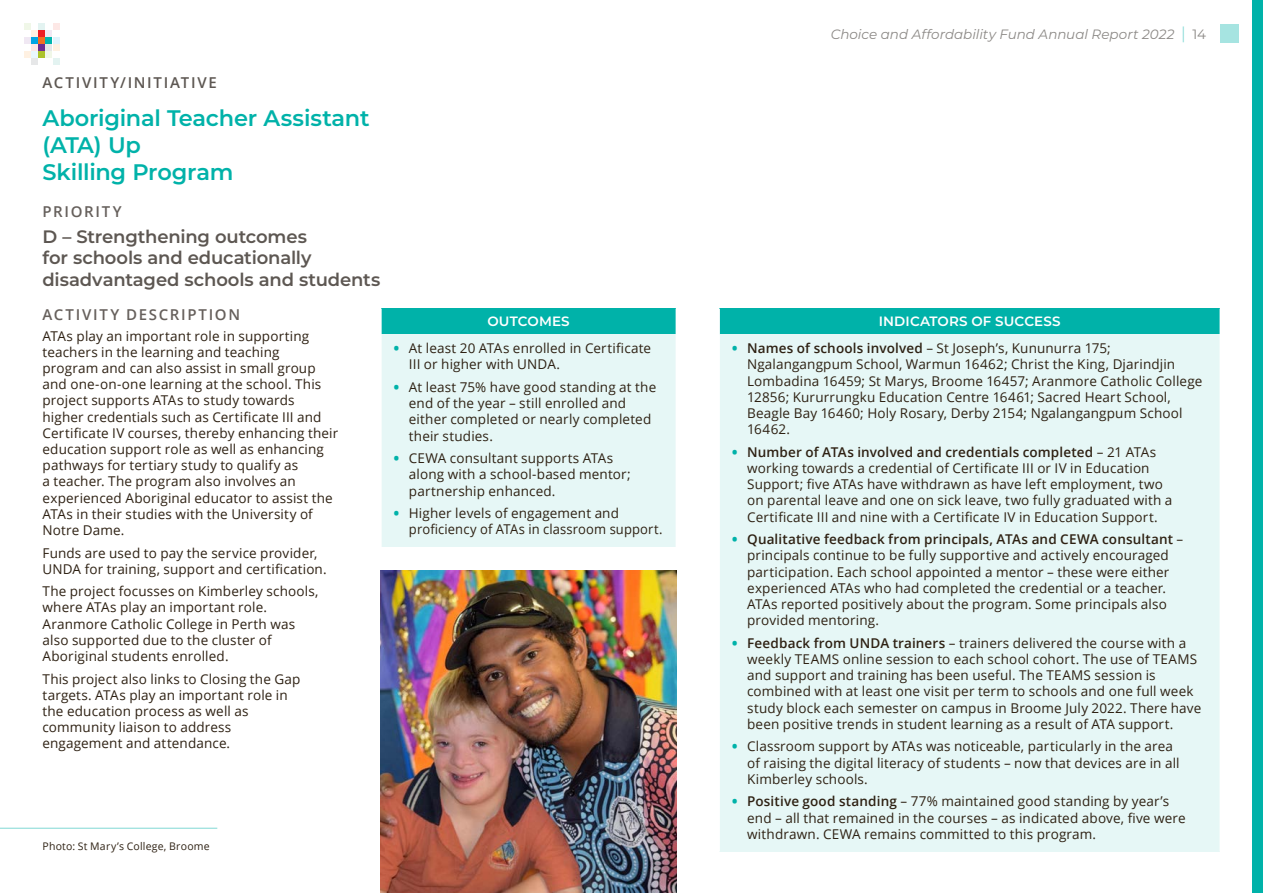
<style>
.page{position:relative;width:1263px;height:893px;background:#fff}
.page>*{position:absolute;margin:0;border:0;box-sizing:border-box;transform-origin:0 0}
.t1{font:600 22.5px/27px "Montserrat";letter-spacing:-.01em;color:#00b2a9}
.t2{font:600 18px/21.6px "Montserrat";letter-spacing:-.005em;color:#5d5752}
.t3{font:600 15px "Open Sans";letter-spacing:.115em;color:#66605c}
.t4{font:600 15px "Open Sans";letter-spacing:.115em;color:#5d5752}
.t5{font:13.5px/16.2px "Open Sans";letter-spacing:.01em;color:#2e2113}
.t6{font:italic 13.5px "Montserrat";color:#8c8986}
.t7{font:600 13.5px "Montserrat";letter-spacing:.01em;color:#fff}
.t8{font:10.5px "Open Sans";letter-spacing:.02em;color:#2e2113}
.s1{font-weight:800;color:#00b2a9}
.s2{font-style:normal;font-size:16.8px;color:#80d8d4}
.s3{font-style:normal}
.s4{font-weight:600}
</style>
<div class="page">
<div style="left:1220px;top:24px;width:19px;height:19px;background:#a6e4e1"></div>
<div style="left:38px;top:44px;width:7px;height:7px;background:#6f2c91"></div>
<div style="left:38px;top:52px;width:7px;height:6px;background:#adc32b"></div>
<div style="left:38px;top:37px;width:7px;height:7px;background:#f36f21"></div>
<div style="left:38px;top:30px;width:7px;height:6px;background:#ed1d24"></div>
<div style="left:31px;top:37px;width:7px;height:7px;background:#00a5e4"></div>
<div style="left:46px;top:37px;width:6px;height:7px;background:#00b5ad"></div>
<div style="left:31px;top:44px;width:7px;height:7px;background:#fde8e6"></div>
<div style="left:46px;top:44px;width:6px;height:7px;background:#e6e7e8"></div>
<div style="left:31px;top:59px;width:7px;height:6px;background:#e6e7e8"></div>
<div style="left:38px;top:23px;width:7px;height:6px;background:#e3f3f1"></div>
<div style="left:31px;top:30px;width:7px;height:6px;background:#fff1e2"></div>
<div style="left:24px;top:37px;width:6px;height:7px;background:#f0e8f3"></div>
<svg style="left:24px;top:52px;width:6px;height:6px"></svg>
<div style="left:31px;top:52px;width:7px;height:6px;background:#e9f7fe"></div>
<svg style="left:24px;top:23px;width:6px;height:6px"></svg>
<div style="left:53px;top:44px;width:6px;height:7px;background:#fff1e2"></div>
<div style="left:53px;top:37px;width:6px;height:7px;background:#e1f4fd"></div>
<svg style="left:46px;top:52px;width:13px;height:13px"></svg>
<svg style="left:46px;top:23px;width:13px;height:13px"></svg>
<div style="left:719px;top:309px;width:501px;height:25px;background:#00b2a9"></div>
<div style="left:719px;top:334px;width:501px;height:517px;background:#e6f7f6"></div>
<svg style="left:719px;top:309px;width:1px;height:25px"></svg>
<hr style="left:719px;top:334px;width:1px;height:517px;background:#fff">
<div style="left:381px;top:309px;width:295px;height:25px;background:#00b2a9"></div>
<div style="left:381px;top:334px;width:295px;height:213px;background:#e6f7f6"></div>
<svg style="left:381px;top:309px;width:1px;height:25px"></svg>
<hr style="left:381px;top:334px;width:1px;height:213px;background:#fff">
<hr style="left:0;top:828px;width:217px;height:1px;background:#80d8d4">
<img style="left:381px;top:570px;width:295px;height:323px">
<div style="left:1252px;top:0;width:11px;height:893px;background:#00b2a9"></div>
<p class="t4" style="left:43px;top:72px;width:176px">ACTIVITY/INITIATIVE</p>
<h1 class="t1" style="left:43px;top:103px;width:328px">Aboriginal Teacher Assistant (ATA) Up<br>Skilling Program</h1>
<p class="t3" style="left:43px;top:201px;width:81px">PRIORITY</p>
<h2 class="t2" style="left:43px;top:225px;width:339px">D – Strengthening outcomes<br>for schools and educationally disadvantaged schools and students</h2>
<p class="t3" style="left:43px;top:304px;width:199px">ACTIVITY DESCRIPTION</p>
<p class="t5" style="left:43px;top:327px;width:297px">ATAs play an important role in supporting teachers in the learning and teaching program and can also assist in small group and one-on-one learning at the school. This project supports ATAs to study towards higher credentials such as Certificate III and Certificate IV courses, thereby enhancing their education support role as well as enhancing pathways for tertiary study to qualify as<br>a teacher. The program also involves an experienced Aboriginal educator to assist the ATAs in their studies with the University of Notre Dame.</p>
<p class="t5" style="left:43px;top:544px;width:286px">Funds are used to pay the service provider,<br>UNDA for training, support and certification.</p>
<p class="t5" style="left:43px;top:583px;width:277px">The project focusses on Kimberley schools, where ATAs play an important role.<br>Aranmore Catholic College in Perth was also supported due to the cluster of Aboriginal students enrolled.</p>
<p class="t5" style="left:43px;top:670px;width:259px">This project also links to Closing the Gap targets. ATAs play an important role in the education process as well as community liaison to address engagement and attendance.</p>
<p class="t7" style="left:487px;top:312px;width:84px">OUTCOMES</p>
<p class="t5" style="left:409px;top:340px;width:244px;text-indent:-15px"><span class="s1">•</span> At least 20 ATAs enrolled in Certificate<br>III or higher with UNDA.</p>
<p class="t5" style="left:409px;top:379px;width:249px;text-indent:-15px"><span class="s1">•</span> At least 75% have good standing at the end of the year – still enrolled and either completed or nearly completed their studies.</p>
<p class="t5" style="left:409px;top:450px;width:223px;text-indent:-15px"><span class="s1">•</span> CEWA consultant supports ATAs along with a school-based mentor; partnership enhanced.</p>
<p class="t5" style="left:409px;top:505px;width:255px;text-indent:-15px"><span class="s1">•</span> Higher levels of engagement and proficiency of ATAs in classroom support.</p>
<p class="t8" style="left:43px;top:839px;width:169px">Photo: St Mary’s College, Broome</p>
<p class="t6" style="left:831px;top:25px;width:377px">Choice and Affordability Fund Annual Report 2022 <span class="s2">|</span> <span class="s3">14</span></p>
<p class="t7" style="left:879px;top:312px;width:183px">INDICATORS OF SUCCESS</p>
<p class="t5" style="left:747px;top:340px;width:457px;text-indent:-15px"><span class="s1">•</span> <span class="s4">Names of schools involved</span> – St Joseph’s, Kununurra 175; Ngalangangpum School, Warmun 16462; Christ the King, Djarindjin Lombadina 16459; St Marys, Broome 16457; Aranmore Catholic College 12856; Kururrungku Education Centre 16461; Sacred Heart School, Beagle Bay 16460; Holy Rosary, Derby 2154; Ngalangangpum School 16462.</p>
<p class="t5" style="left:747px;top:443px;width:427px;text-indent:-15px"><span class="s1">•</span> <span class="s4">Number of ATAs involved and credentials completed</span> – 21 ATAs working towards a credential of Certificate III or IV in Education Support; five ATAs have withdrawn as have left employment, two on parental leave and one on sick leave, two fully graduated with a Certificate III and nine with a Certificate IV in Education Support.</p>
<p class="t5" style="left:747px;top:531px;width:438px;text-indent:-15px"><span class="s1">•</span> <span class="s4">Qualitative feedback from principals, ATAs and CEWA consultant</span> – principals continue to be fully supportive and actively encouraged participation. Each school appointed a mentor – these were either experienced ATAs who had completed the credential or a teacher.<br>ATAs reported positively about the program. Some principals also provided mentoring.</p>
<p class="t5" style="left:747px;top:634px;width:456px;text-indent:-15px"><span class="s1">•</span> <span class="s4">Feedback from UNDA trainers</span> – trainers delivered the course with a weekly TEAMS online session to each school cohort. The use of TEAMS and support and training has been useful. The TEAMS session is combined with at least one visit per term to schools and one full week study block each semester on campus in Broome July 2022. There have been positive trends in student learning as a result of ATA support.</p>
<p class="t5" style="left:747px;top:738px;width:434px;text-indent:-15px"><span class="s1">•</span> Classroom support by ATAs was noticeable, particularly in the area of raising the digital literacy of students – now that devices are in all<br>Kimberley schools.</p>
<p class="t5" style="left:747px;top:793px;width:440px;text-indent:-15px"><span class="s1">•</span> <span class="s4">Positive good standing</span> – 77% maintained good standing by year’s end – all that remained in the courses – as indicated above, five were withdrawn. CEWA remains committed to this program.</p>
</div>
